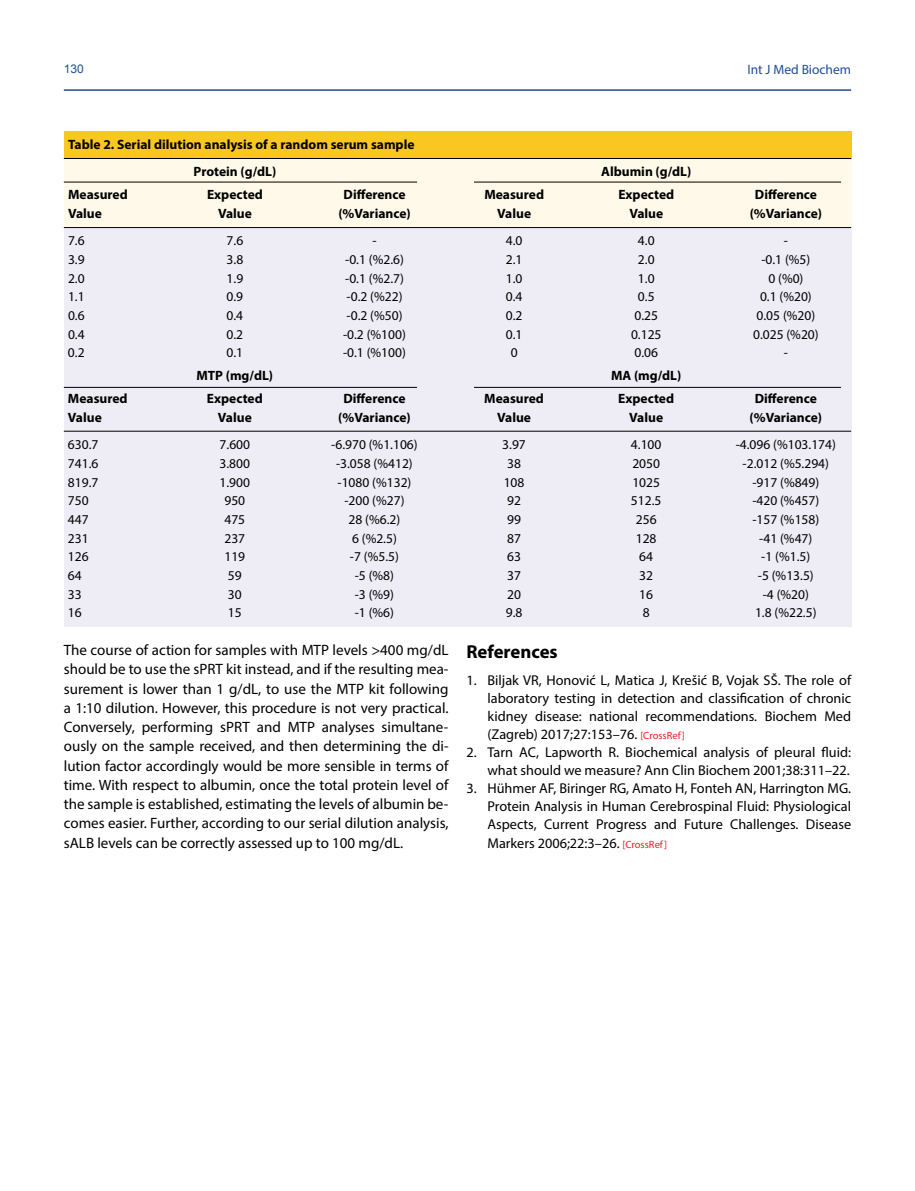
<style>
.page{position:relative;width:915px;height:1191px;background:#fff}
.page>*{position:absolute;margin:0;border:0;box-sizing:border-box;transform-origin:0 0}
.t1{font:700 18.75px "Myriad Pro";color:#000}
.t2{font:15px/19.2px "Myriad Pro";color:#000;text-align:justify}
.t3{font:14.25px/18.1px "Myriad Pro";color:#000;text-align:justify}
.t4{font:13.5px "Myriad Pro";color:#000}
.t5{font:700 13.5px/27.2px "Myriad Pro";color:#000}
.t6{font:13.5px "Myriad Pro";color:#204b9d}
.t7{font:12px "Arial";color:#204b9d}
.s1{font-size:10.5px;color:#ed1d24}
</style>
<div class="page">
<hr style="left:64px;top:89px;width:786px;height:2px;background:#204b9d">
<div style="left:64px;top:158px;width:786px;height:70px;background:#fef9e9"></div>
<div style="left:64px;top:131px;width:786px;height:27px;background:#fac720"></div>
<div style="left:64px;top:228px;width:786px;height:399px;background:#eeedf5"></div>
<hr style="left:64px;top:158px;width:786px;height:1px;background:#000">
<hr style="left:64px;top:227px;width:786px;height:1px;background:#000">
<hr style="left:64px;top:431px;width:786px;height:1px;background:#000">
<hr style="left:64px;top:182px;width:353px;height:1px;background:#000">
<hr style="left:64px;top:387px;width:353px;height:1px;background:#000">
<hr style="left:474px;top:182px;width:366px;height:1px;background:#000">
<hr style="left:474px;top:387px;width:366px;height:1px;background:#000">
<p class="t7" style="left:64px;top:60px;width:22px">130</p>
<p class="t6" style="left:747px;top:61px;width:105px">Int J Med Biochem</p>
<p class="t5" style="left:193px;top:131px;width:222px;text-indent:-125px">Table 2. Serial dilution analysis of a random serum sample<br>Protein (g/dL)</p>
<p class="t5" style="left:601px;top:158px;width:92px">Albumin (g/dL)</p>
<p class="t5" style="left:68px;top:181px;width:61px">Measured</p>
<p class="t5" style="left:207px;top:181px;width:57px">Expected</p>
<p class="t5" style="left:343px;top:181px;width:64px">Difference</p>
<p class="t5" style="left:484px;top:181px;width:61px">Measured</p>
<p class="t5" style="left:618px;top:181px;width:57px">Expected</p>
<p class="t5" style="left:754px;top:181px;width:64px">Difference</p>
<p class="t5" style="left:68px;top:199px;width:35px">Value</p>
<p class="t5" style="left:218px;top:199px;width:35px">Value</p>
<p class="t5" style="left:338px;top:199px;width:74px">(%Variance)</p>
<p class="t5" style="left:497px;top:199px;width:35px">Value</p>
<p class="t5" style="left:629px;top:199px;width:35px">Value</p>
<p class="t5" style="left:749px;top:199px;width:74px">(%Variance)</p>
<p class="t4" style="left:68px;top:232px;width:18px">7.6</p>
<p class="t4" style="left:226px;top:232px;width:18px">7.6</p>
<p class="t4" style="left:372px;top:232px;width:6px">-</p>
<p class="t4" style="left:505px;top:232px;width:18px">4.0</p>
<p class="t4" style="left:637px;top:232px;width:18px">4.0</p>
<p class="t4" style="left:783px;top:232px;width:6px">-</p>
<p class="t4" style="left:68px;top:251px;width:18px">3.9</p>
<p class="t4" style="left:226px;top:251px;width:18px">3.8</p>
<p class="t4" style="left:345px;top:251px;width:60px">-0.1 (%2.6)</p>
<p class="t4" style="left:505px;top:251px;width:18px">2.1</p>
<p class="t4" style="left:637px;top:251px;width:18px">2.0</p>
<p class="t4" style="left:761px;top:251px;width:50px">-0.1 (%5)</p>
<p class="t4" style="left:68px;top:270px;width:18px">2.0</p>
<p class="t4" style="left:226px;top:270px;width:18px">1.9</p>
<p class="t4" style="left:345px;top:270px;width:60px">-0.1 (%2.7)</p>
<p class="t4" style="left:505px;top:270px;width:18px">1.0</p>
<p class="t4" style="left:637px;top:270px;width:18px">1.0</p>
<p class="t4" style="left:768px;top:270px;width:37px">0 (%0)</p>
<p class="t4" style="left:68px;top:288px;width:18px">1.1</p>
<p class="t4" style="left:226px;top:288px;width:18px">0.9</p>
<p class="t4" style="left:346px;top:288px;width:57px">-0.2 (%22)</p>
<p class="t4" style="left:505px;top:288px;width:18px">0.4</p>
<p class="t4" style="left:637px;top:288px;width:18px">0.5</p>
<p class="t4" style="left:759px;top:288px;width:53px">0.1 (%20)</p>
<p class="t4" style="left:68px;top:307px;width:18px">0.6</p>
<p class="t4" style="left:226px;top:307px;width:18px">0.4</p>
<p class="t4" style="left:346px;top:307px;width:57px">-0.2 (%50)</p>
<p class="t4" style="left:505px;top:307px;width:18px">0.2</p>
<p class="t4" style="left:634px;top:307px;width:25px">0.25</p>
<p class="t4" style="left:756px;top:307px;width:60px">0.05 (%20)</p>
<p class="t4" style="left:68px;top:326px;width:18px">0.4</p>
<p class="t4" style="left:226px;top:326px;width:18px">0.2</p>
<p class="t4" style="left:343px;top:326px;width:64px">-0.2 (%100)</p>
<p class="t4" style="left:505px;top:326px;width:18px">0.1</p>
<p class="t4" style="left:630px;top:326px;width:32px">0.125</p>
<p class="t4" style="left:752px;top:326px;width:67px">0.025 (%20)</p>
<p class="t4" style="left:68px;top:344px;width:18px">0.2</p>
<p class="t4" style="left:226px;top:344px;width:18px">0.1</p>
<p class="t4" style="left:343px;top:344px;width:64px">-0.1 (%100)</p>
<p class="t4" style="left:510px;top:344px;width:8px">0</p>
<p class="t4" style="left:634px;top:344px;width:25px">0.06</p>
<p class="t4" style="left:783px;top:344px;width:6px">-</p>
<p class="t5" style="left:196px;top:362px;width:78px">MTP (mg/dL)</p>
<p class="t5" style="left:610px;top:362px;width:72px">MA (mg/dL)</p>
<p class="t5" style="left:68px;top:385px;width:61px">Measured</p>
<p class="t5" style="left:207px;top:385px;width:57px">Expected</p>
<p class="t5" style="left:343px;top:385px;width:64px">Difference</p>
<p class="t5" style="left:484px;top:385px;width:61px">Measured</p>
<p class="t5" style="left:618px;top:385px;width:57px">Expected</p>
<p class="t5" style="left:754px;top:385px;width:64px">Difference</p>
<p class="t5" style="left:68px;top:403px;width:35px">Value</p>
<p class="t5" style="left:218px;top:403px;width:35px">Value</p>
<p class="t5" style="left:338px;top:403px;width:74px">(%Variance)</p>
<p class="t5" style="left:497px;top:403px;width:35px">Value</p>
<p class="t5" style="left:629px;top:403px;width:35px">Value</p>
<p class="t5" style="left:749px;top:403px;width:74px">(%Variance)</p>
<p class="t4" style="left:68px;top:436px;width:32px">630.7</p>
<p class="t4" style="left:219px;top:436px;width:32px">7.600</p>
<p class="t4" style="left:331px;top:436px;width:88px">-6.970 (%1.106)</p>
<p class="t4" style="left:502px;top:436px;width:25px">3.97</p>
<p class="t4" style="left:630px;top:436px;width:32px">4.100</p>
<p class="t4" style="left:735px;top:436px;width:102px">-4.096 (%103.174)</p>
<p class="t4" style="left:68px;top:455px;width:32px">741.6</p>
<p class="t4" style="left:219px;top:455px;width:32px">3.800</p>
<p class="t4" style="left:336px;top:455px;width:78px">-3.058 (%412)</p>
<p class="t4" style="left:507px;top:455px;width:15px">38</p>
<p class="t4" style="left:632px;top:455px;width:29px">2050</p>
<p class="t4" style="left:742px;top:455px;width:88px">-2.012 (%5.294)</p>
<p class="t4" style="left:68px;top:473px;width:32px">819.7</p>
<p class="t4" style="left:219px;top:473px;width:32px">1.900</p>
<p class="t4" style="left:337px;top:473px;width:75px">-1080 (%132)</p>
<p class="t4" style="left:503px;top:473px;width:22px">108</p>
<p class="t4" style="left:632px;top:473px;width:29px">1025</p>
<p class="t4" style="left:752px;top:473px;width:68px">-917 (%849)</p>
<p class="t4" style="left:68px;top:492px;width:22px">750</p>
<p class="t4" style="left:224px;top:492px;width:22px">950</p>
<p class="t4" style="left:344px;top:492px;width:61px">-200 (%27)</p>
<p class="t4" style="left:507px;top:492px;width:15px">92</p>
<p class="t4" style="left:630px;top:492px;width:32px">512.5</p>
<p class="t4" style="left:752px;top:492px;width:68px">-420 (%457)</p>
<p class="t4" style="left:68px;top:511px;width:22px">447</p>
<p class="t4" style="left:224px;top:511px;width:22px">475</p>
<p class="t4" style="left:348px;top:511px;width:53px">28 (%6.2)</p>
<p class="t4" style="left:507px;top:511px;width:15px">99</p>
<p class="t4" style="left:635px;top:511px;width:22px">256</p>
<p class="t4" style="left:752px;top:511px;width:68px">-157 (%158)</p>
<p class="t4" style="left:68px;top:530px;width:22px">231</p>
<p class="t4" style="left:224px;top:530px;width:22px">237</p>
<p class="t4" style="left:352px;top:530px;width:46px">6 (%2.5)</p>
<p class="t4" style="left:507px;top:530px;width:15px">87</p>
<p class="t4" style="left:635px;top:530px;width:22px">128</p>
<p class="t4" style="left:759px;top:530px;width:55px">-41 (%47)</p>
<p class="t4" style="left:68px;top:548px;width:22px">126</p>
<p class="t4" style="left:224px;top:548px;width:22px">119</p>
<p class="t4" style="left:350px;top:548px;width:50px">-7 (%5.5)</p>
<p class="t4" style="left:507px;top:548px;width:15px">63</p>
<p class="t4" style="left:639px;top:548px;width:15px">64</p>
<p class="t4" style="left:761px;top:548px;width:50px">-1 (%1.5)</p>
<p class="t4" style="left:68px;top:567px;width:15px">64</p>
<p class="t4" style="left:228px;top:567px;width:15px">59</p>
<p class="t4" style="left:355px;top:567px;width:41px">-5 (%8)</p>
<p class="t4" style="left:507px;top:567px;width:15px">37</p>
<p class="t4" style="left:639px;top:567px;width:15px">32</p>
<p class="t4" style="left:757px;top:567px;width:57px">-5 (%13.5)</p>
<p class="t4" style="left:68px;top:586px;width:15px">33</p>
<p class="t4" style="left:228px;top:586px;width:15px">30</p>
<p class="t4" style="left:355px;top:586px;width:41px">-3 (%9)</p>
<p class="t4" style="left:507px;top:586px;width:15px">20</p>
<p class="t4" style="left:639px;top:586px;width:15px">16</p>
<p class="t4" style="left:762px;top:586px;width:48px">-4 (%20)</p>
<p class="t4" style="left:68px;top:604px;width:15px">16</p>
<p class="t4" style="left:228px;top:604px;width:15px">15</p>
<p class="t4" style="left:355px;top:604px;width:41px">-1 (%6)</p>
<p class="t4" style="left:505px;top:604px;width:18px">9.8</p>
<p class="t4" style="left:642px;top:604px;width:8px">8</p>
<p class="t4" style="left:754px;top:604px;width:63px">1.8 (%22.5)</p>
<p class="t2" style="left:64px;top:640px;width:386px">The course of action for samples with MTP levels &gt;400 mg/dL should be to use the sPRT kit instead, and if the resulting mea&shy;surement is lower than 1 g/dL, to use the MTP kit following a 1:10 dilution. However, this procedure is not very practical.<br>Conversely, performing sPRT and MTP analyses simultane&shy;ously on the sample received, and then determining the di&shy;lution factor accordingly would be more sensible in terms of time. With respect to albumin, once the total protein level of the sample is established, estimating the levels of albumin be&shy;comes easier. Further, according to our serial dilution analysis, sALB levels can be correctly assessed up to 100 mg/dL.</p>
<p class="t1" style="left:466px;top:639px;width:93px">References</p>
<p class="t3" style="left:487px;top:670px;width:365px;text-indent:-21px">1. Biljak VR, Honović L, Matica J, Krešić B, Vojak SŠ. The role of laboratory testing in detection and classification of chronic kidney disease: national recommendations. Biochem Med (Zagreb) 2017;27:153–76. <span class="s1">[CrossRef]</span></p>
<p class="t3" style="left:466px;top:743px;width:386px;text-align:right">2. Tarn AC, Lapworth R. Biochemical analysis of pleural fluid: what should we measure? Ann Clin Biochem 2001;38:311–22.</p>
<p class="t3" style="left:487px;top:779px;width:365px;text-indent:-21px">3. Hühmer AF, Biringer RG, Amato H, Fonteh AN, Harrington MG.<br>Protein Analysis in Human Cerebrospinal Fluid: Physiological Aspects, Current Progress and Future Challenges. Disease Markers 2006;22:3–26. <span class="s1">[CrossRef]</span></p>
</div>
